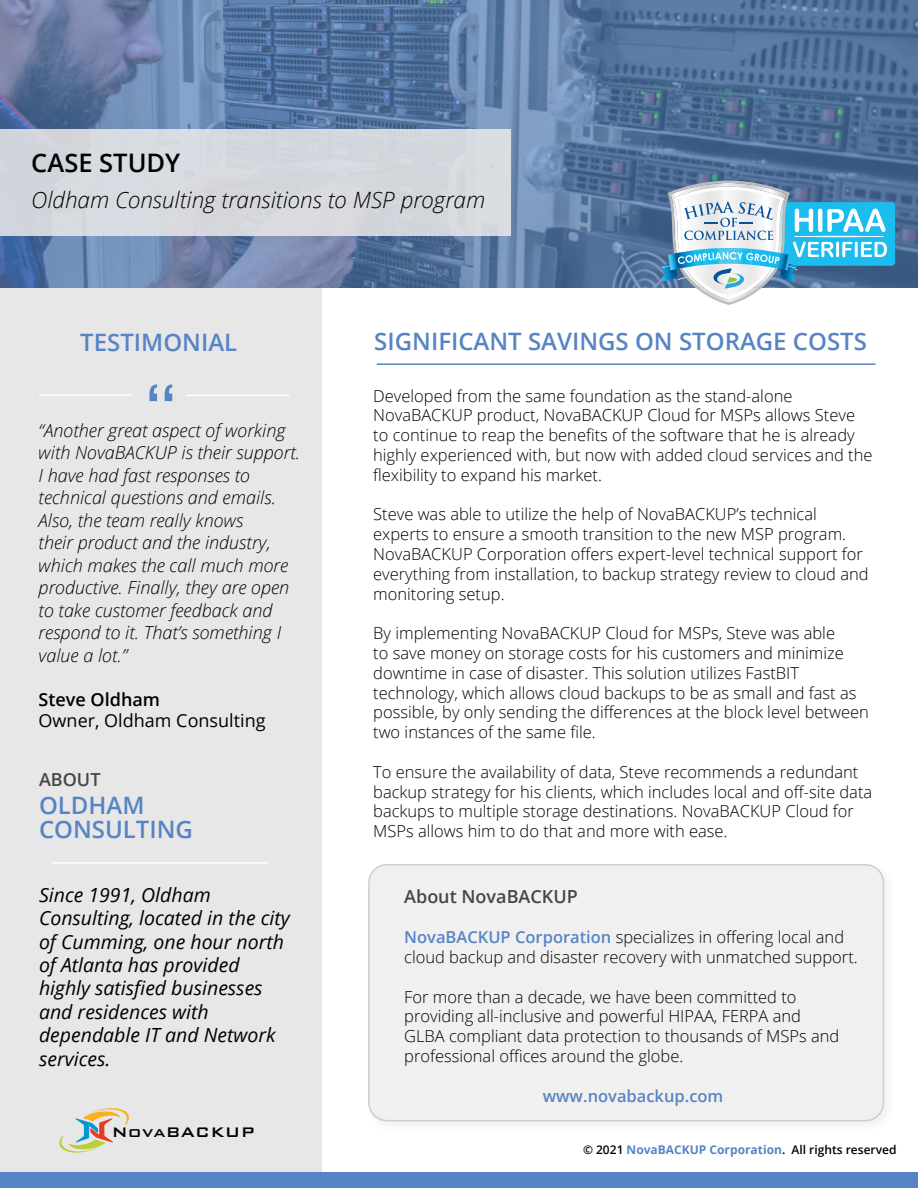
<style>
.page{position:relative;width:918px;height:1188px;background:#fff}
.page>*{position:absolute;margin:0;border:0;box-sizing:border-box;transform-origin:0 0}
.t1{font:63px "Lucida Console";color:#5684c4}
.t2{font:600 25.5px "Open Sans";color:#000101}
.t3{font:600 24px/24px "Open Sans";color:#5684c4}
.t4{font:italic 300 22.5px "Open Sans";color:#000101}
.t5{font:italic 19.5px/23.4px "Open Sans";color:#000}
.t6{font:500 18.6px "Bank Gothic BT";letter-spacing:.02em;color:#000}
.t7{font:italic 300 18px/22.5px "Open Sans";color:#000101}
.t8{font:18px "Open Sans";color:#000}
.t9{font:600 18px "Open Sans";color:#444647}
.t10{font:600 18px "Open Sans";color:#000}
.t11{font:300 16.5px/19.8px "Open Sans";color:#000}
.t12{font:300 16.5px/19.8px "Open Sans";color:#000101}
.t13{font:600 16.5px "Open Sans";color:#5684c4}
.t14{font:600 12px "Open Sans";color:#000}
.s1{font-weight:600;color:#5684c4}
.s2{font-weight:700;color:#5684c4}
</style>
<div class="page">
<div style="left:0;top:30px;width:322px;height:1158px;background:#e7e7e7"></div>
<hr style="left:52px;top:862px;width:216px;height:2px;background:#fff">
<div style="left:0;top:1173px;width:918px;height:15px;background:#5684c4"></div>
<svg style="left:0;top:0;width:918px;height:287px;background:#5c78a1"></svg>
<div style="left:0;top:129px;width:511px;height:107px;background:#d6d8de"></div>
<div style="left:772px;top:202px;width:123px;height:64px;background:#1bbcee;border-radius:4px"></div>
<svg style="left:661px;top:181px;width:226px;height:124px"></svg>
<svg style="left:59px;top:1108px;width:70px;height:45px"></svg>
<hr style="left:377px;top:363px;width:499px;height:2px;background:#5684c4">
<hr style="left:39px;top:394px;width:92px;height:2px;background:#fff">
<hr style="left:187px;top:395px;width:102px;height:1px;background:#fff">
<div style="left:369px;top:865px;width:514px;height:256px;background:#f1f0f0;border-radius:18px"></div>
<div style="left:368px;top:864px;width:516px;height:257px;border:2px solid #acafb0;border-radius:18px"></div>
<h2 class="t2" style="left:31px;top:145px;width:151px">CASE STUDY</h2>
<h3 class="t4" style="left:31px;top:184px;width:456px">Oldham Consulting transitions to MSP program</h3>
<h3 class="t3" style="left:80px;top:330px;width:159px">TESTIMONIAL</h3>
<h3 class="t3" style="left:374px;top:328px;width:494px">SIGNIFICANT SAVINGS ON STORAGE COSTS</h3>
<h1 class="t1" style="left:142px;top:383px;width:39px">“</h1>
<p class="t7" style="left:39px;top:418px;width:263px">“Another great aspect of working with NovaBACKUP is their support.<br>I have had fast responses to technical questions and emails.<br>Also, the team really knows<br>their product and the industry, which makes the call much more productive. Finally, they are open to take customer feedback and respond to it. That’s something I value a lot.”</p>
<p class="t10" style="left:39px;top:687px;width:123px">Steve Oldham</p>
<p class="t8" style="left:39px;top:708px;width:228px">Owner, Oldham Consulting</p>
<p class="t9" style="left:39px;top:768px;width:63px">ABOUT</p>
<h3 class="t3" style="left:39px;top:793px;width:156px">OLDHAM<br>CONSULTING</h3>
<p class="t5" style="left:39px;top:883px;width:252px">Since 1991, Oldham<br>Consulting, located in the city of Cumming, one hour north of Atlanta has provided highly satisfied businesses and residences with dependable IT and Network services.</p>
<p class="t6" style="left:112px;top:1122px;width:144px">NovaBACKUP</p>
<p class="t11" style="left:373px;top:385px;width:501px">Developed from the same foundation as the stand-alone NovaBACKUP product, NovaBACKUP Cloud for MSPs allows Steve to continue to reap the benefits of the software that he is already highly experienced with, but now with added cloud services and the flexibility to expand his market.</p>
<p class="t11" style="left:373px;top:504px;width:497px">Steve was able to utilize the help of NovaBACKUP’s technical experts to ensure a smooth transition to the new MSP program.<br>NovaBACKUP Corporation offers expert-level technical support for everything from installation, to backup strategy review to cloud and monitoring setup.</p>
<p class="t11" style="left:373px;top:623px;width:497px">By implementing NovaBACKUP Cloud for MSPs, Steve was able<br>to save money on storage costs for his customers and minimize downtime in case of disaster. This solution utilizes FastBIT technology, which allows cloud backups to be as small and fast as possible, by only sending the differences at the block level between two instances of the same file.</p>
<p class="t11" style="left:373px;top:761px;width:501px">To ensure the availability of data, Steve recommends a redundant backup strategy for his clients, which includes local and off-site data backups to multiple storage destinations. NovaBACKUP Cloud for MSPs allows him to do that and more with ease.</p>
<p class="t9" style="left:404px;top:884px;width:175px">About NovaBACKUP</p>
<p class="t12" style="left:404px;top:927px;width:455px"><span class="s1">NovaBACKUP Corporation</span> specializes in offering local and cloud backup and disaster recovery with unmatched support.</p>
<p class="t12" style="left:404px;top:986px;width:437px">For more than a decade, we have been committed to providing all-inclusive and powerful HIPAA, FERPA and GLBA compliant data protection to thousands of MSPs and professional offices around the globe.</p>
<p class="t13" style="left:543px;top:1084px;width:182px">www.novabackup.com</p>
<p class="t14" style="left:583px;top:1142px;width:315px">© 2021 <span class="s2">NovaBACKUP Corporation</span>. All rights reserved</p>
</div>
